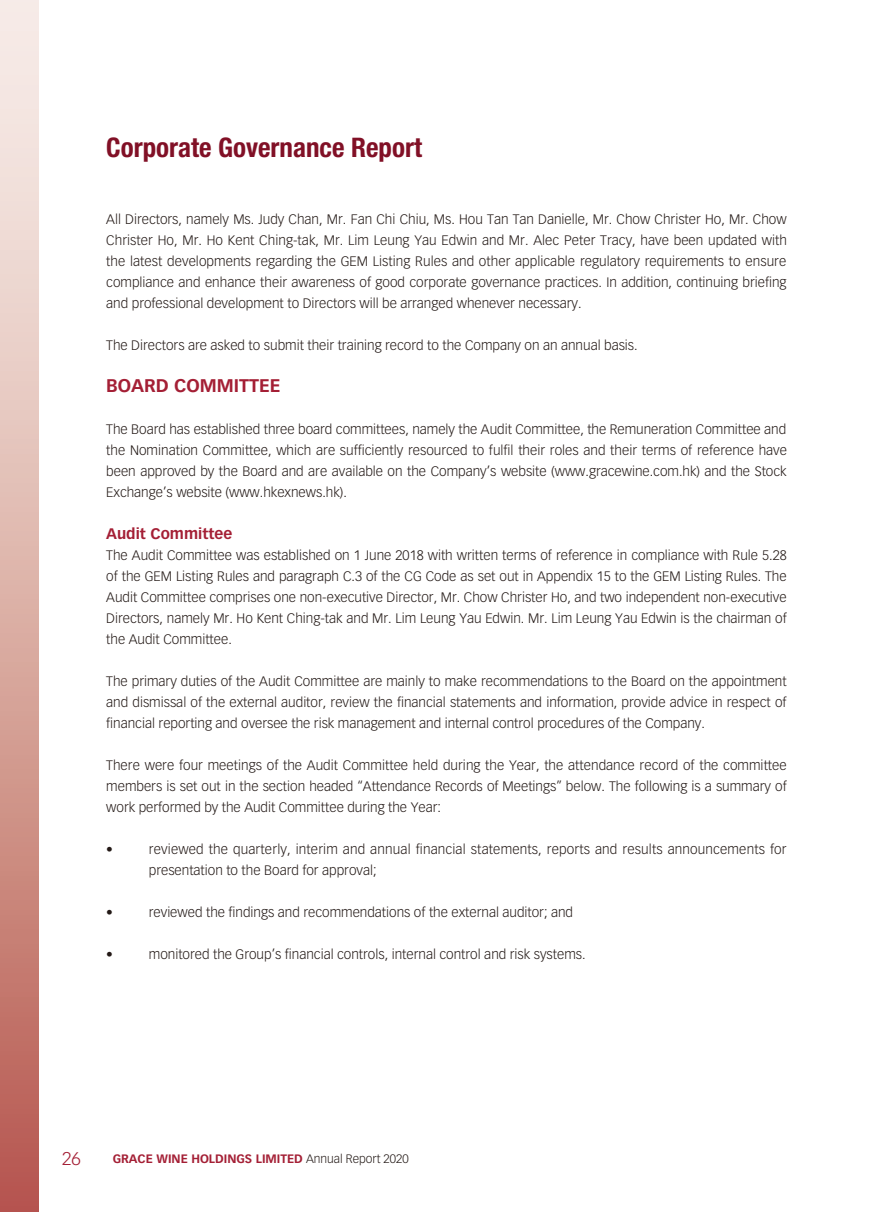
<style>
.page{position:relative;width:893px;height:1212px;background:#fff}
.page>*{position:absolute;margin:0;border:0;box-sizing:border-box;transform-origin:0 0}
.t1{font:700 condensed 27px "Helvetica Neue LT Std";color:#811026}
.t2{font:700 18px "Vectora LT Std";color:#a41f35}
.t3{font:300 18px "Vectora LT Std";color:#a41f35}
.t4{font:700 15px "Vectora LT Std";color:#a41f35}
.t5{font:300 13.5px/21px "Vectora LT Std";color:#231916;text-align:justify}
.t6{font:700 12px "Vectora LT Std";color:#a41f35}
.s1{font-weight:300;color:#231916}
</style>
<div class="page">
<div style="left:0;top:0;width:38px;height:1212px;background:linear-gradient(to bottom,#fcf9f4,#b85c52)"></div>
<h1 class="t1" style="left:106px;top:131px;width:317px">Corporate Governance Report</h1>
<p class="t5" style="left:106px;top:209px;width:682px">All Directors, namely Ms. Judy Chan, Mr. Fan Chi Chiu, Ms. Hou Tan Tan Danielle, Mr. Chow Christer Ho, Mr. Chow Christer Ho, Mr. Ho Kent Ching-tak, Mr. Lim Leung Yau Edwin and Mr. Alec Peter Tracy, have been updated with the latest developments regarding the GEM Listing Rules and other applicable regulatory requirements to ensure compliance and enhance their awareness of good corporate governance practices. In addition, continuing briefing and professional development to Directors will be arranged whenever necessary.</p>
<p class="t5" style="left:106px;top:335px;width:533px">The Directors are asked to submit their training record to the Company on an annual basis.</p>
<h2 class="t2" style="left:106px;top:374px;width:176px">BOARD COMMITTEE</h2>
<p class="t5" style="left:106px;top:419px;width:682px">The Board has established three board committees, namely the Audit Committee, the Remuneration Committee and the Nomination Committee, which are sufficiently resourced to fulfil their roles and their terms of reference have been approved by the Board and are available on the Company’s website (www.gracewine.com.hk) and the Stock Exchange’s website (www.hkexnews.hk).</p>
<p class="t4" style="left:106px;top:524px;width:128px">Audit Committee</p>
<p class="t5" style="left:106px;top:545px;width:682px">The Audit Committee was established on 1 June 2018 with written terms of reference in compliance with Rule 5.28 of the GEM Listing Rules and paragraph C.3 of the CG Code as set out in Appendix 15 to the GEM Listing Rules. The Audit Committee comprises one non-executive Director, Mr. Chow Christer Ho, and two independent non-executive Directors, namely Mr. Ho Kent Ching-tak and Mr. Lim Leung Yau Edwin. Mr. Lim Leung Yau Edwin is the chairman of the Audit Committee.</p>
<p class="t5" style="left:106px;top:671px;width:682px">The primary duties of the Audit Committee are mainly to make recommendations to the Board on the appointment and dismissal of the external auditor, review the financial statements and information, provide advice in respect of financial reporting and oversee the risk management and internal control procedures of the Company.</p>
<p class="t5" style="left:106px;top:755px;width:682px">There were four meetings of the Audit Committee held during the Year, the attendance record of the committee members is set out in the section headed “Attendance Records of Meetings” below. The following is a summary of work performed by the Audit Committee during the Year:</p>
<p class="t5" style="left:106px;top:839px;width:8px">•</p>
<p class="t5" style="left:149px;top:839px;width:639px">reviewed the quarterly, interim and annual financial statements, reports and results announcements for presentation to the Board for approval;</p>
<p class="t5" style="left:106px;top:902px;width:8px">•</p>
<p class="t5" style="left:149px;top:902px;width:426px">reviewed the findings and recommendations of the external auditor; and</p>
<p class="t5" style="left:106px;top:944px;width:8px">•</p>
<p class="t5" style="left:149px;top:944px;width:438px">monitored the Group’s financial controls, internal control and risk systems.</p>
<h2 class="t3" style="left:62px;top:1148px;width:20px">26</h2>
<p class="t6" style="left:113px;top:1151px;width:297px">GRACE WINE HOLDINGS LIMITED <span class="s1">Annual Report 2020</span></p>
</div>
